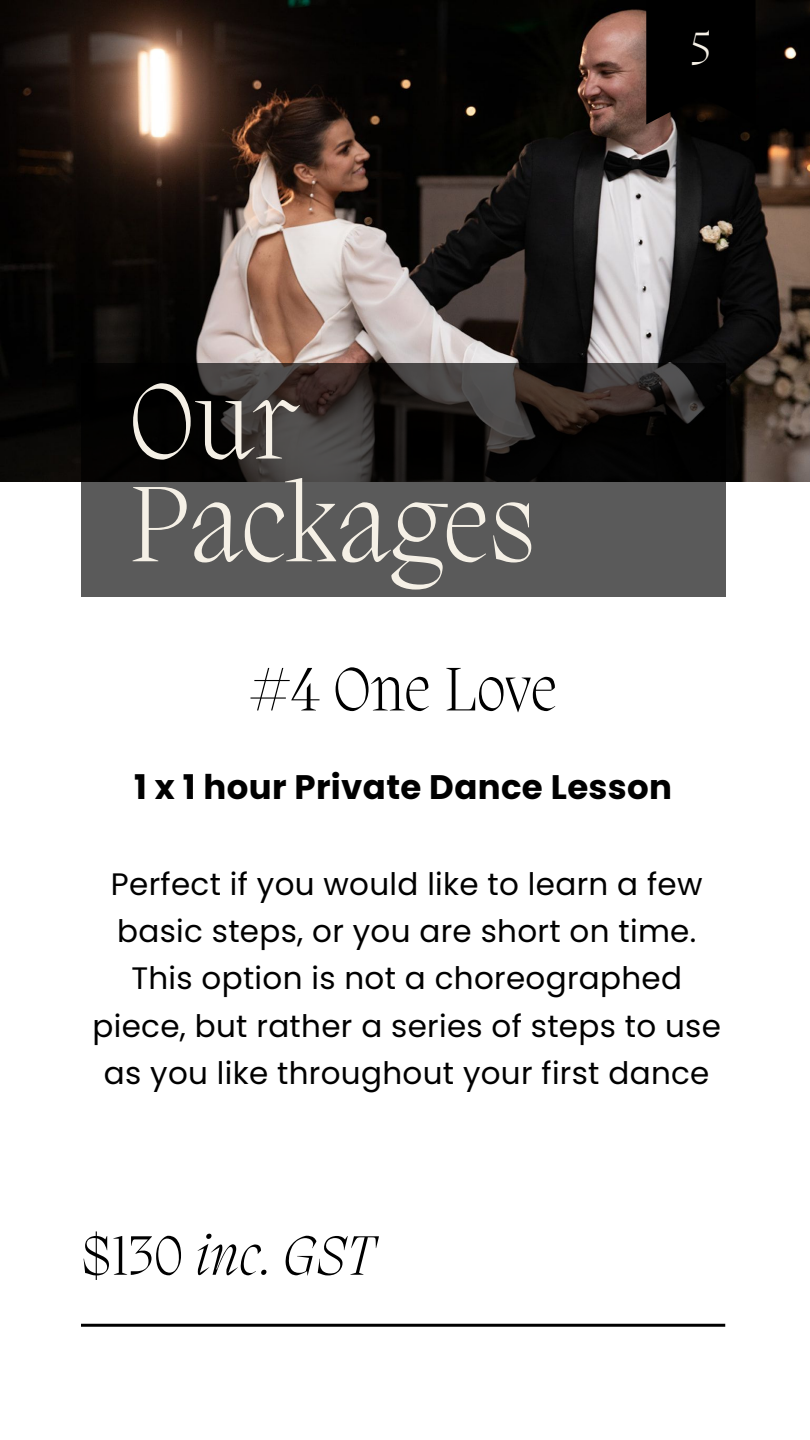
<style>
.page{position:relative;width:810px;height:1440px;background:#fff}
.page>*{position:absolute;margin:0;border:0;box-sizing:border-box;transform-origin:0 0}
.t1{font:200 110px/102.8px "Migra";letter-spacing:.01em;color:#f5f0e6}
.t2{font:200 63px "Migra";letter-spacing:.01em;color:#000}
.t3{font:italic 200 57px "Migra";letter-spacing:.01em;color:#000}
.t4{font:200 47.9px "Migra";color:#f5f0e6}
.t5{font:700 34px "Poppins";letter-spacing:.01em;color:#000}
.t6{font:31px/47.2px "Poppins";letter-spacing:.01em;color:#000;text-align:center}
.s1{font-style:normal}
</style>
<div class="page">
<hr style="left:81px;top:1324px;width:644px;height:3px;background:#000">
<img style="left:0;top:0;width:810px;height:482px">
<svg style="left:81px;top:363px;width:644px;height:234px;background:#3b3a39"></svg>
<div style="left:646px;top:0;width:110px;height:124px;background:#000"></div>
<p class="t4" style="left:691px;top:26px;width:21px">5</p>
<p class="t1" style="left:129px;top:379px;width:408px">Our<br>Packages</p>
<p class="t2" style="left:250px;top:659px;width:309px">#4 One Love</p>
<p class="t5" style="left:134px;top:764px;width:539px">1 x 1 hour Private Dance Lesson</p>
<p class="t6" style="left:92px;top:860px;width:630px">Perfect if you would like to learn a few basic steps, or you are short on time.<br>This option is not a choreographed piece, but rather a series of steps to use as you like throughout your first dance</p>
<p class="t3" style="left:81px;top:1229px;width:295px"><span class="s1">$130</span> inc. GST</p>
</div>
